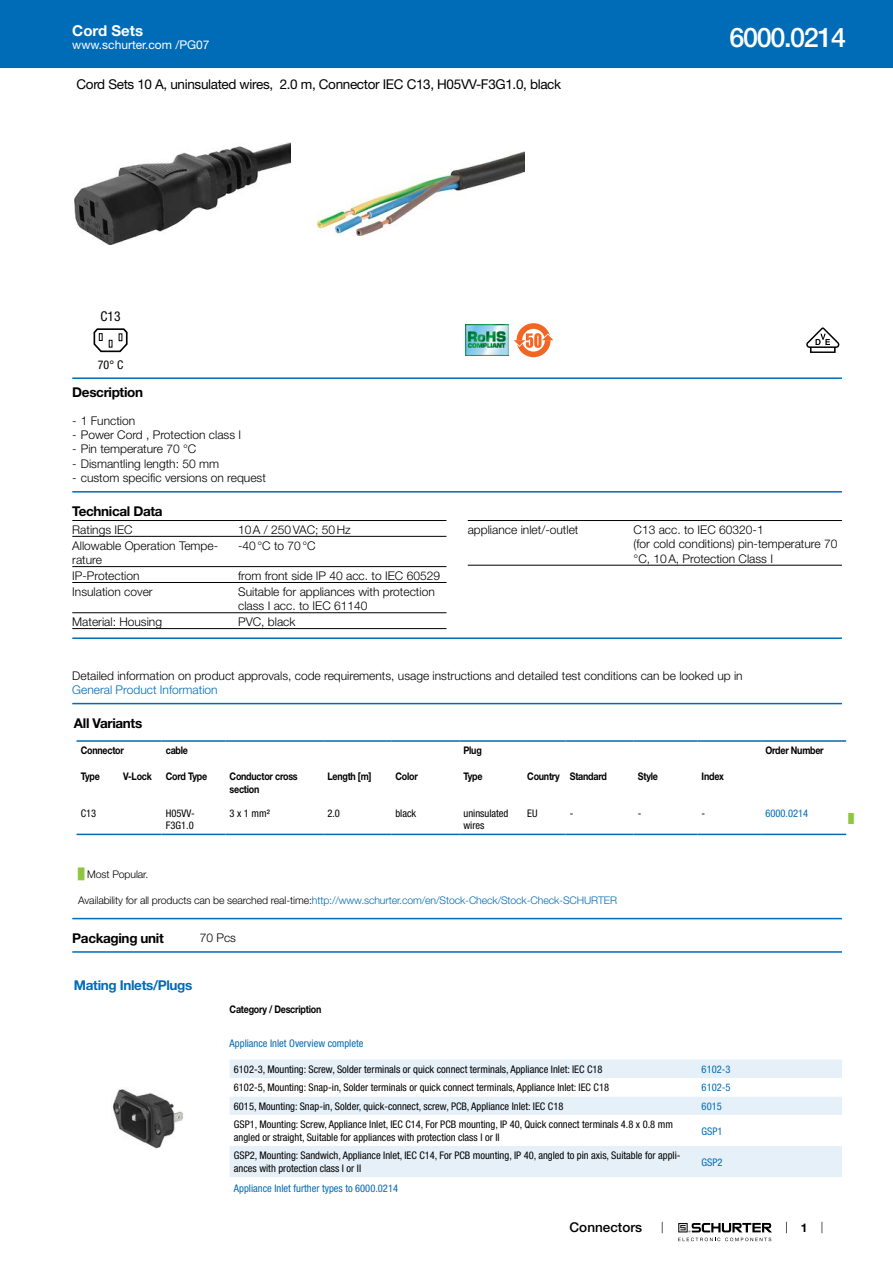
<style>
.page{position:relative;width:893px;height:1263px;background:#fff}
.page>*{position:absolute;margin:0;border:0;box-sizing:border-box;transform-origin:0 0}
.t1{font:500 27px "Helvetica Neue LT";letter-spacing:-.05em;color:#fff}
.t2{font:700 15px "Helvetica Neue LT";color:#fff}
.t3{font:13.5px "Helvetica Neue LT";letter-spacing:-.025em;color:#000}
.t4{font:700 13.5px "Helvetica Neue LT";letter-spacing:-.025em;color:#000}
.t5{font:700 13.5px "Helvetica Neue LT";letter-spacing:-.025em;color:#006bb6}
.t6{font:500 13.5px "Helvetica Neue LT";color:#000}
.t7{font:condensed 13.5px "Helvetica Neue LT";color:#000}
.t8{font:300 12px/14.4px "Helvetica Neue LT";color:#000}
.t9{font:300 12px "Helvetica Neue LT";color:#006bb6}
.t10{font:12px "Helvetica Neue LT";color:#fff}
.t11{font:condensed 12px "Helvetica Neue LT";color:#000}
.t12{font:700 12px "Helvetica Neue LT";color:#000}
.t13{font:condensed 10.5px/12.6px "Helvetica Neue LT";color:#000}
.t14{font:700 10.5px/12.6px "Helvetica Neue LT";letter-spacing:-.025em;color:#000;scale:.85 1}
.t15{font:300 10.5px "Helvetica Neue LT";letter-spacing:-.01em;color:#006bb6}
.t16{font:condensed 10.5px "Helvetica Neue LT";color:#006bb6}
.t17{font:300 10.5px "Helvetica Neue LT";letter-spacing:-.01em;color:#000}
.t18{font:9px "Arial Unicode MS";color:#8dc63f}
.s1{font-family:"Arial Unicode MS";font-weight:400;color:#8dc63f}
.s2{color:#000}
</style>
<div class="page">
<svg style="left:678px;top:1223px;width:94px;height:18px"></svg>
<div style="left:0;top:0;width:893px;height:68px;background:#006bb6"></div>
<img style="left:75px;top:142px;width:216px;height:103px">
<img style="left:318px;top:151px;width:206px;height:84px">
<img style="left:466px;top:324px;width:42px;height:32px">
<div style="left:517px;top:323px;width:34px;height:34px;background:#f26523;border-radius:50%"></div>
<svg style="left:522px;top:329px;width:23px;height:23px"></svg>
<div style="left:525px;top:332px;width:17px;height:16px;background:#fff;border-radius:50%"></div>
<svg style="left:514px;top:333px;width:40px;height:15px"></svg>
<svg style="left:806px;top:327px;width:33px;height:26px"></svg>
<svg style="left:94px;top:328px;width:34px;height:24px"></svg>
<hr style="left:72px;top:377px;width:770px;height:2px;background:#006bb6">
<hr style="left:72px;top:491px;width:770px;height:2px;background:#006bb6">
<hr style="left:72px;top:520px;width:374px;height:1px;background:#000">
<hr style="left:72px;top:536px;width:374px;height:1px;background:#000">
<hr style="left:72px;top:566px;width:374px;height:1px;background:#000">
<hr style="left:72px;top:582px;width:374px;height:1px;background:#000">
<hr style="left:72px;top:612px;width:374px;height:1px;background:#000">
<hr style="left:72px;top:628px;width:374px;height:1px;background:#000">
<hr style="left:468px;top:520px;width:374px;height:1px;background:#000">
<hr style="left:468px;top:565px;width:374px;height:1px;background:#000">
<hr style="left:72px;top:637px;width:770px;height:2px;background:#006bb6">
<hr style="left:72px;top:703px;width:770px;height:1px;background:#006bb6">
<svg style="left:77px;top:833px;width:769px;height:3px;background:#bfd9ec"></svg>
<hr style="left:77px;top:740px;width:42px;height:2px;background:#006bb6">
<hr style="left:119px;top:740px;width:43px;height:2px;background:#006bb6">
<hr style="left:162px;top:740px;width:63px;height:2px;background:#006bb6">
<hr style="left:225px;top:740px;width:98px;height:2px;background:#006bb6">
<hr style="left:323px;top:740px;width:68px;height:2px;background:#006bb6">
<hr style="left:391px;top:740px;width:68px;height:2px;background:#006bb6">
<hr style="left:459px;top:740px;width:64px;height:2px;background:#006bb6">
<hr style="left:523px;top:740px;width:43px;height:2px;background:#006bb6">
<hr style="left:566px;top:740px;width:68px;height:2px;background:#006bb6">
<hr style="left:634px;top:740px;width:63px;height:2px;background:#006bb6">
<hr style="left:697px;top:740px;width:64px;height:2px;background:#006bb6">
<hr style="left:761px;top:740px;width:85px;height:2px;background:#006bb6">
<hr style="left:77px;top:834px;width:42px;height:1px;background:#006bb6">
<hr style="left:119px;top:834px;width:43px;height:1px;background:#006bb6">
<hr style="left:162px;top:834px;width:63px;height:1px;background:#006bb6">
<hr style="left:225px;top:834px;width:98px;height:1px;background:#006bb6">
<hr style="left:323px;top:834px;width:68px;height:1px;background:#006bb6">
<hr style="left:391px;top:834px;width:68px;height:1px;background:#006bb6">
<hr style="left:459px;top:834px;width:64px;height:1px;background:#006bb6">
<hr style="left:523px;top:834px;width:43px;height:1px;background:#006bb6">
<hr style="left:566px;top:834px;width:68px;height:1px;background:#006bb6">
<hr style="left:634px;top:834px;width:63px;height:1px;background:#006bb6">
<hr style="left:697px;top:834px;width:64px;height:1px;background:#006bb6">
<hr style="left:761px;top:834px;width:85px;height:1px;background:#006bb6">
<hr style="left:72px;top:918px;width:770px;height:1px;background:#006bb6">
<hr style="left:72px;top:951px;width:770px;height:2px;background:#006bb6">
<img style="left:113px;top:1089px;width:70px;height:60px">
<div style="left:230px;top:1059px;width:612px;height:19px;background:#e6f0f8"></div>
<svg style="left:230px;top:1097px;width:612px;height:80px;fill:#e6f0f8"></svg>
<h2 class="t2" style="left:72px;top:21px;width:72px">Cord Sets</h2>
<p class="t10" style="left:72px;top:38px;width:139px">www.schurter.com /PG07</p>
<p class="t3" style="left:77px;top:76px;width:486px">Cord Sets 10 A, uninsulated wires, 2.0 m, Connector IEC C13, H05VV-F3G1.0, black</p>
<h1 class="t1" style="left:729px;top:21px;width:118px">6000.0214</h1>
<p class="t7" style="left:101px;top:308px;width:21px">C13</p>
<p class="t11" style="left:98px;top:358px;width:27px">70° C</p>
<p class="t4" style="left:72px;top:383px;width:72px">Description</p>
<p class="t8" style="left:72px;top:413px;width:64px">- 1 Function</p>
<p class="t8" style="left:72px;top:427px;width:170px">- Power Cord , Protection class I</p>
<p class="t8" style="left:72px;top:442px;width:126px">- Pin temperature 70 °C</p>
<p class="t8" style="left:72px;top:456px;width:148px">- Dismantling length: 50 mm</p>
<p class="t8" style="left:72px;top:470px;width:195px">- custom specific versions on request</p>
<p class="t4" style="left:72px;top:503px;width:92px">Technical Data</p>
<p class="t8" style="left:72px;top:522px;width:62px">Ratings IEC</p>
<p class="t8" style="left:238px;top:522px;width:114px">10A / 250VAC; 50Hz</p>
<p class="t8" style="left:72px;top:538px;width:147px">Allowable Operation Tempe&shy;rature</p>
<p class="t8" style="left:238px;top:538px;width:79px">-40°C to 70°C</p>
<p class="t8" style="left:72px;top:568px;width:69px">IP-Protection</p>
<p class="t8" style="left:238px;top:568px;width:203px">from front side IP 40 acc. to IEC 60529</p>
<p class="t8" style="left:72px;top:584px;width:82px">Insulation cover</p>
<p class="t8" style="left:238px;top:584px;width:198px">Suitable for appliances with protection class I acc. to IEC 61140</p>
<p class="t8" style="left:72px;top:614px;width:91px">Material: Housing</p>
<p class="t8" style="left:238px;top:614px;width:59px">PVC, black</p>
<p class="t8" style="left:468px;top:522px;width:112px">appliance inlet/-outlet</p>
<p class="t8" style="left:634px;top:522px;width:205px">C13 acc. to IEC 60320-1<br>(for cold conditions) pin-temperature 70 °C, 10A, Protection Class I</p>
<p class="t8" style="left:72px;top:668px;width:672px">Detailed information on product approvals, code requirements, usage instructions and detailed test conditions can be looked up in</p>
<p class="t9" style="left:72px;top:683px;width:147px">General Product Information</p>
<p class="t4" style="left:74px;top:714px;width:70px">All Variants</p>
<p class="t14" style="left:81px;top:744px;width:52px">Connector</p>
<p class="t14" style="left:166px;top:744px;width:28px">cable</p>
<p class="t14" style="left:463px;top:744px;width:23px">Plug</p>
<p class="t14" style="left:765px;top:744px;width:70px">Order Number</p>
<p class="t14" style="left:81px;top:770px;width:24px">Type</p>
<p class="t14" style="left:123px;top:770px;width:35px">V-Lock</p>
<p class="t14" style="left:166px;top:770px;width:50px">Cord Type</p>
<p class="t14" style="left:230px;top:770px;width:82px">Conductor cross section</p>
<p class="t14" style="left:327px;top:770px;width:53px">Length [m]</p>
<p class="t14" style="left:395px;top:770px;width:28px">Color</p>
<p class="t14" style="left:463px;top:770px;width:24px">Type</p>
<p class="t14" style="left:527px;top:770px;width:95px">Country Standard</p>
<p class="t14" style="left:638px;top:770px;width:25px">Style</p>
<p class="t14" style="left:702px;top:770px;width:28px">Index</p>
<p class="t13" style="left:81px;top:807px;width:17px">C13</p>
<p class="t13" style="left:166px;top:807px;width:30px">H05VV-<br>F3G1.0</p>
<p class="t13" style="left:230px;top:807px;width:42px">3 x 1 mm²</p>
<p class="t13" style="left:327px;top:807px;width:14px">2.0</p>
<p class="t13" style="left:395px;top:807px;width:22px">black</p>
<p class="t13" style="left:463px;top:807px;width:47px">uninsulated wires</p>
<p class="t13" style="left:527px;top:807px;width:12px">EU</p>
<p class="t13" style="left:570px;top:807px;width:5px">-</p>
<p class="t13" style="left:638px;top:807px;width:5px">-</p>
<p class="t13" style="left:702px;top:807px;width:5px">-</p>
<p class="t16" style="left:765px;top:807px;width:44px">6000.0214</p>
<p class="t18" style="left:848px;top:812px;width:7px">█</p>
<p class="t17" style="left:78px;top:868px;width:72px"><span class="s1">█</span> Most Popular.</p>
<p class="t15" style="left:78px;top:894px;width:540px"><span class="s2">Availability for all products can be searched real-time:</span>http://www.schurter.com/en/Stock-Check/Stock-Check-SCHURTER</p>
<p class="t4" style="left:72px;top:929px;width:93px">Packaging unit</p>
<p class="t8" style="left:200px;top:930px;width:38px">70 Pcs</p>
<p class="t5" style="left:74px;top:976px;width:120px">Mating Inlets/Plugs</p>
<p class="t14" style="left:230px;top:1002px;width:109px">Category / Description</p>
<p class="t16" style="left:230px;top:1037px;width:135px">Appliance Inlet Overview complete</p>
<p class="t13" style="left:234px;top:1063px;width:370px">6102-3, Mounting: Screw, Solder terminals or quick connect terminals, Appliance Inlet: IEC C18</p>
<p class="t16" style="left:702px;top:1063px;width:30px">6102-3</p>
<p class="t13" style="left:234px;top:1081px;width:377px">6102-5, Mounting: Snap-in, Solder terminals or quick connect terminals, Appliance Inlet: IEC C18</p>
<p class="t16" style="left:702px;top:1081px;width:30px">6102-5</p>
<p class="t13" style="left:234px;top:1100px;width:331px">6015, Mounting: Snap-in, Solder, quick-connect, screw, PCB, Appliance Inlet: IEC C18</p>
<p class="t16" style="left:702px;top:1100px;width:22px">6015</p>
<p class="t13" style="left:234px;top:1118px;width:441px">GSP1, Mounting: Screw, Appliance Inlet, IEC C14, For PCB mounting, IP 40, Quick connect terminals 4.8 x 0.8 mm angled or straight, Suitable for appliances with protection class I or II</p>
<p class="t16" style="left:702px;top:1125px;width:22px">GSP1</p>
<p class="t13" style="left:234px;top:1149px;width:448px">GSP2, Mounting: Sandwich, Appliance Inlet, IEC C14, For PCB mounting, IP 40, angled to pin axis, Suitable for appli&shy;ances with protection class I or II</p>
<p class="t16" style="left:702px;top:1156px;width:22px">GSP2</p>
<p class="t16" style="left:234px;top:1182px;width:166px">Appliance Inlet further types to 6000.0214</p>
<p class="t6" style="left:570px;top:1219px;width:74px">Connectors</p>
<p class="t12" style="left:801px;top:1220px;width:8px">1</p>
</div>
